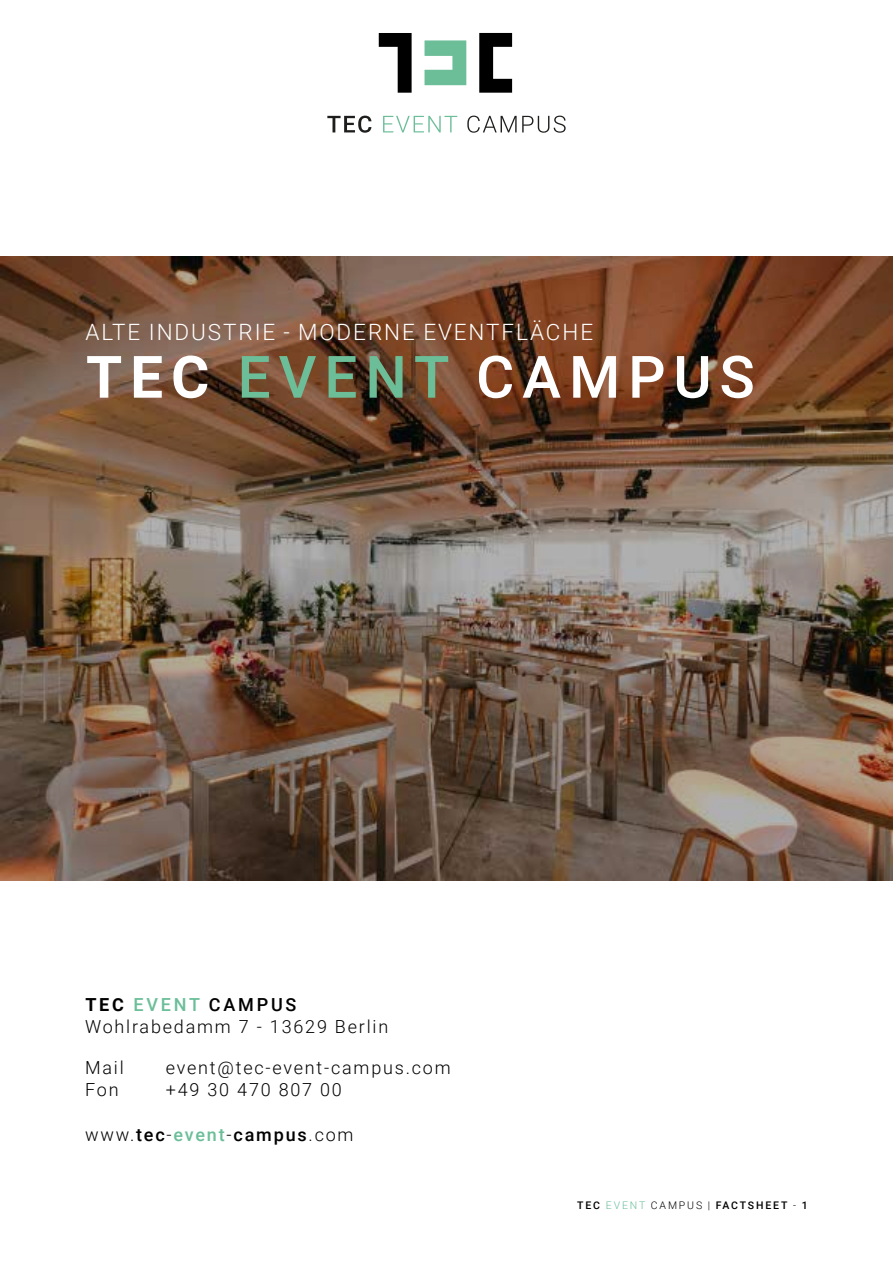
<style>
.page{position:relative;width:893px;height:1263px;background:#fff}
.page>*{position:absolute;margin:0;border:0;box-sizing:border-box;transform-origin:0 0}
.t1{font:500 58.5px "Roboto";letter-spacing:.135em;color:#fff}
.t2{font:300 22.5px "Roboto";letter-spacing:.085em;color:#fff}
.t3{font:300 18px/22.5px "Roboto";letter-spacing:.1em;color:#000}
.t4{font:500 10.5px "Roboto";letter-spacing:.175em;color:#000}
.s1{font-weight:700}
.s2{color:#6cbe99}
.s3{font-weight:500;color:#6cbe99}
.s4{font-weight:500}
.s5{font-weight:300;color:#6cbe99}
.s6{font-weight:300}
</style>
<div class="page">
<svg style="left:425px;top:40px;width:41px;height:45px"></svg>
<svg style="left:379px;top:33px;width:33px;height:60px"></svg>
<svg style="left:479px;top:33px;width:33px;height:60px"></svg>
<svg style="left:327px;top:116px;width:44px;height:17px"></svg>
<svg style="left:383px;top:116px;width:74px;height:16px"></svg>
<svg style="left:467px;top:116px;width:99px;height:17px"></svg>
<img style="left:0;top:256px;width:893px;height:624px">
<p class="t2" style="left:85px;top:316px;width:509px">ALTE INDUSTRIE - MODERNE EVENTFLÄCHE</p>
<h1 class="t1" style="left:86px;top:336px;width:670px"><span class="s1">TEC</span> <span class="s2">EVENT</span> CAMPUS</h1>
<p class="t3" style="left:85px;top:992px;width:305px"><span class="s1">TEC</span> <span class="s3">EVENT</span> <span class="s4">CAMPUS<br></span>Wohlrabedamm 7 - 13629 Berlin</p>
<p class="t3" style="left:85px;top:1055px;width:40px">Mail</p>
<p class="t3" style="left:166px;top:1055px;width:286px">event@tec-event-campus.com</p>
<p class="t3" style="left:85px;top:1078px;width:35px">Fon</p>
<p class="t3" style="left:166px;top:1078px;width:178px">+49 30 470 807 00</p>
<p class="t3" style="left:85px;top:1123px;width:270px">www.<span class="s4">tec</span>-<span class="s3">event</span>-<span class="s4">campus</span>.com</p>
<p class="t4" style="left:577px;top:1198px;width:232px">TEC <span class="s5">EVENT</span> <span class="s6">CAMPUS |</span> FACTSHEET <span class="s6">-</span> 1</p>
</div>
